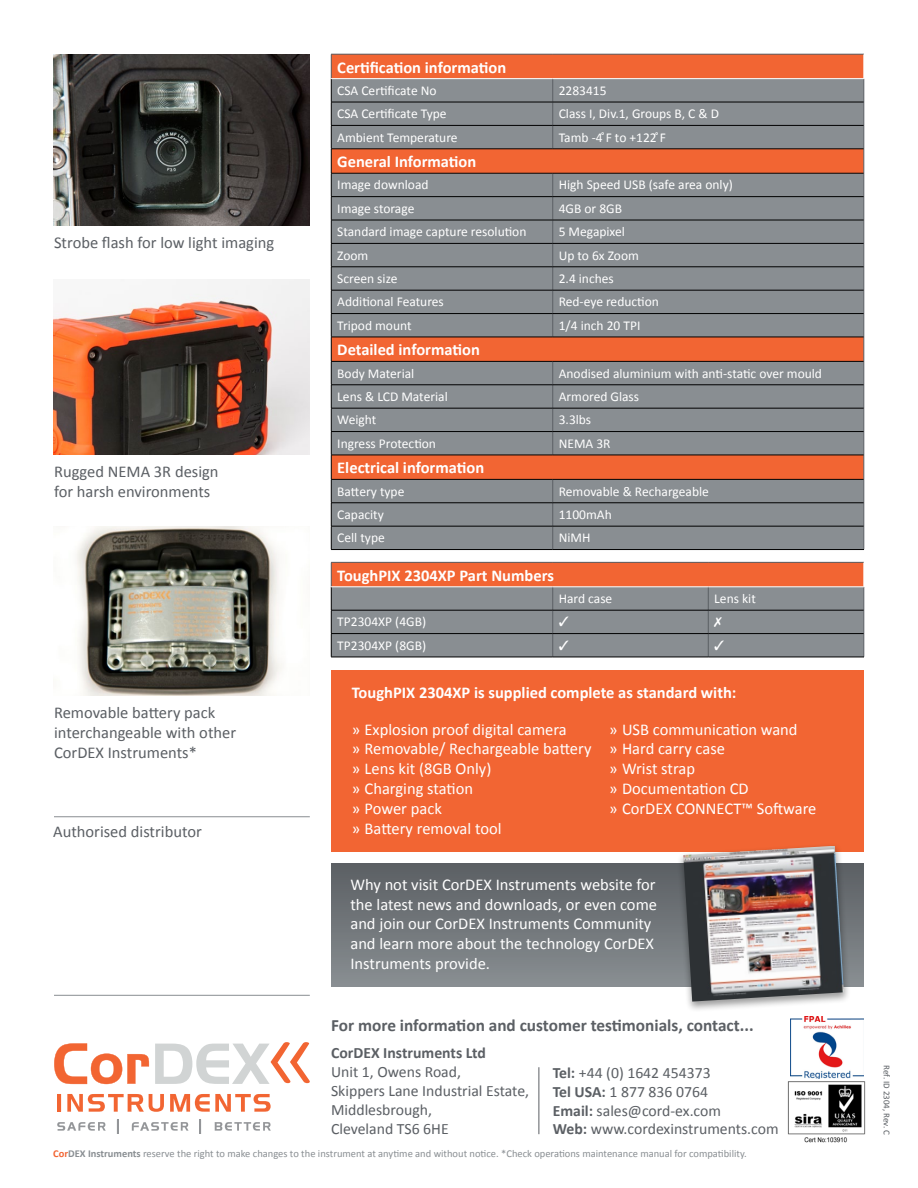
<style>
.page{position:relative;width:918px;height:1188px;background:#fff}
.page>*{position:absolute;margin:0;border:0;box-sizing:border-box;transform-origin:0 0}
.t1{font:700 17.25px "Calibri";color:#5b5f64}
.t2{font:16.5px/19.8px "Calibri";color:#fff}
.t3{font:700 16.5px "Calibri";color:#fff}
.t4{font:16.5px/19.8px "Calibri";color:#5b5f64}
.t5{font:15.75px/18.9px "Calibri";color:#5b5f64}
.t6{font:700 15.75px "Calibri";color:#5b5f64}
.t7{font:13.5px "Calibri";color:#fff}
.t8{font:10.5px "Calibri";color:#898e92}
.t9{font:9px "Calibri";letter-spacing:-.005em;color:#5b5f64}
.s1{font-weight:700}
.s2{font-weight:700;color:#f26533}
</style>
<div class="page">
<hr style="left:539px;top:1067px;width:1px;height:67px;background:#5b5f64">
<svg style="left:54px;top:1043px;width:95px;height:41px"></svg>
<svg style="left:155px;top:1042px;width:155px;height:42px"></svg>
<svg style="left:57px;top:1094px;width:4px;height:18px"></svg>
<svg style="left:67px;top:1094px;width:97px;height:18px"></svg>
<svg style="left:170px;top:1094px;width:101px;height:18px"></svg>
<svg style="left:57px;top:1122px;width:49px;height:9px"></svg>
<svg style="left:117px;top:1120px;width:2px;height:14px"></svg>
<svg style="left:200px;top:1120px;width:1px;height:14px"></svg>
<svg style="left:132px;top:1122px;width:56px;height:9px"></svg>
<svg style="left:215px;top:1122px;width:56px;height:9px"></svg>
<img style="left:790px;top:1016px;width:74px;height:63px">
<img style="left:787px;top:1081px;width:79px;height:62px">
<div style="left:331px;top:54px;width:533px;height:25px;background:#f26533"></div>
<div style="left:332px;top:79px;width:532px;height:470px;background:#898e92"></div>
<svg style="left:332px;top:150px;width:532px;height:329px;background:#9d827b"></svg>
<hr style="left:331px;top:54px;width:222px;height:1px;background:#5b5f64">
<hr style="left:553px;top:54px;width:311px;height:1px;background:#5b5f64">
<svg style="left:553px;top:79px;width:1px;height:70px"></svg>
<svg style="left:553px;top:174px;width:1px;height:163px"></svg>
<svg style="left:553px;top:362px;width:1px;height:93px"></svg>
<svg style="left:553px;top:480px;width:1px;height:69px"></svg>
<hr style="left:331px;top:102px;width:222px;height:1px;background:#000">
<hr style="left:553px;top:102px;width:311px;height:1px;background:#000">
<hr style="left:331px;top:125px;width:222px;height:1px;background:#000">
<hr style="left:553px;top:125px;width:311px;height:1px;background:#000">
<hr style="left:331px;top:149px;width:222px;height:1px;background:#000">
<hr style="left:553px;top:149px;width:311px;height:1px;background:#000">
<hr style="left:331px;top:173px;width:222px;height:1px;background:#000">
<hr style="left:553px;top:173px;width:311px;height:1px;background:#000">
<hr style="left:331px;top:196px;width:222px;height:1px;background:#000">
<hr style="left:553px;top:196px;width:311px;height:1px;background:#000">
<hr style="left:331px;top:220px;width:222px;height:1px;background:#000">
<hr style="left:553px;top:220px;width:311px;height:1px;background:#000">
<hr style="left:331px;top:243px;width:222px;height:1px;background:#000">
<hr style="left:553px;top:243px;width:311px;height:1px;background:#000">
<hr style="left:331px;top:267px;width:222px;height:1px;background:#000">
<hr style="left:553px;top:267px;width:311px;height:1px;background:#000">
<hr style="left:331px;top:290px;width:222px;height:1px;background:#000">
<hr style="left:553px;top:290px;width:311px;height:1px;background:#000">
<hr style="left:331px;top:313px;width:222px;height:1px;background:#000">
<hr style="left:553px;top:313px;width:311px;height:1px;background:#000">
<hr style="left:331px;top:337px;width:222px;height:1px;background:#000">
<hr style="left:553px;top:337px;width:311px;height:1px;background:#000">
<hr style="left:331px;top:361px;width:222px;height:1px;background:#000">
<hr style="left:553px;top:361px;width:311px;height:1px;background:#000">
<hr style="left:331px;top:385px;width:222px;height:1px;background:#000">
<hr style="left:553px;top:385px;width:311px;height:1px;background:#000">
<hr style="left:331px;top:408px;width:222px;height:1px;background:#000">
<hr style="left:553px;top:408px;width:311px;height:1px;background:#000">
<hr style="left:331px;top:431px;width:222px;height:1px;background:#000">
<hr style="left:553px;top:431px;width:311px;height:1px;background:#000">
<hr style="left:331px;top:455px;width:222px;height:1px;background:#000">
<hr style="left:553px;top:455px;width:311px;height:1px;background:#000">
<hr style="left:331px;top:479px;width:222px;height:1px;background:#000">
<hr style="left:553px;top:479px;width:311px;height:1px;background:#000">
<hr style="left:331px;top:503px;width:222px;height:1px;background:#000">
<hr style="left:553px;top:503px;width:311px;height:1px;background:#000">
<hr style="left:331px;top:526px;width:222px;height:1px;background:#000">
<svg style="left:331px;top:54px;width:1px;height:495px"></svg>
<hr style="left:553px;top:526px;width:311px;height:1px;background:#000">
<hr style="left:331px;top:549px;width:222px;height:1px;background:#000">
<hr style="left:553px;top:549px;width:311px;height:1px;background:#000">
<svg style="left:864px;top:79px;width:1px;height:470px"></svg>
<hr style="left:331px;top:78px;width:222px;height:1px;background:#fff">
<hr style="left:553px;top:78px;width:311px;height:1px;background:#fff">
<hr style="left:331px;top:562px;width:222px;height:1px;background:#5b5f64">
<hr style="left:553px;top:562px;width:155px;height:1px;background:#5b5f64">
<hr style="left:708px;top:562px;width:156px;height:1px;background:#5b5f64">
<hr style="left:331px;top:657px;width:222px;height:1px;background:#000">
<hr style="left:553px;top:657px;width:155px;height:1px;background:#000">
<hr style="left:708px;top:657px;width:156px;height:1px;background:#000">
<div style="left:331px;top:670px;width:533px;height:181px;background:#f26533"></div>
<img style="left:53px;top:279px;width:257px;height:175px">
<img style="left:53px;top:54px;width:257px;height:171px">
<img style="left:76px;top:526px;width:206px;height:169px">
<hr style="left:54px;top:816px;width:256px;height:1px;background:#898e92">
<hr style="left:54px;top:995px;width:256px;height:1px;background:#898e92">
<div style="left:331px;top:864px;width:533px;height:122px;background:linear-gradient(to bottom,#5b5f63,#888e91)"></div>
<div style="left:676px;top:843px;width:175px;height:170px;background:#000;opacity:.4"></div>
<img style="left:683px;top:846px;width:161px;height:156px">
<svg style="left:331px;top:563px;width:534px;height:94px;background:#9f8076"></svg>
<p class="t4" style="left:54px;top:232px;width:222px">Strobe flash for low light imaging</p>
<p class="t4" style="left:54px;top:461px;width:166px">Rugged NEMA 3R design for harsh environments</p>
<p class="t4" style="left:54px;top:702px;width:184px">Removable battery pack interchangeable with other<br>CorDEX Instruments*</p>
<p class="t4" style="left:53px;top:821px;width:150px">Authorised distributor</p>
<p class="t3" style="left:337px;top:57px;width:170px">Certification information</p>
<p class="t7" style="left:337px;top:82px;width:101px">CSA Certificate No</p>
<p class="t7" style="left:559px;top:82px;width:49px">2283415</p>
<p class="t7" style="left:337px;top:105px;width:111px">CSA Certificate Type</p>
<p class="t7" style="left:559px;top:105px;width:162px">Class I, Div.1, Groups B, C &amp; D</p>
<p class="t7" style="left:337px;top:129px;width:122px">Ambient Temperature</p>
<p class="t7" style="left:559px;top:129px;width:109px">Tamb -4 ̊F to +122 ̊F</p>
<p class="t3" style="left:337px;top:151px;width:141px">General Information</p>
<p class="t7" style="left:337px;top:177px;width:93px">Image download</p>
<p class="t7" style="left:559px;top:177px;width:176px">High Speed USB (safe area only)</p>
<p class="t7" style="left:337px;top:200px;width:79px">Image storage</p>
<p class="t7" style="left:559px;top:200px;width:65px">4GB or 8GB</p>
<p class="t7" style="left:337px;top:223px;width:191px">Standard image capture resolution</p>
<p class="t7" style="left:559px;top:223px;width:68px">5 Megapixel</p>
<p class="t7" style="left:337px;top:247px;width:33px">Zoom</p>
<p class="t7" style="left:559px;top:247px;width:82px">Up to 6x Zoom</p>
<p class="t7" style="left:337px;top:270px;width:62px">Screen size</p>
<p class="t7" style="left:559px;top:270px;width:57px">2.4 inches</p>
<p class="t7" style="left:337px;top:293px;width:108px">Additional Features</p>
<p class="t7" style="left:559px;top:293px;width:102px">Red-eye reduction</p>
<p class="t7" style="left:337px;top:317px;width:76px">Tripod mount</p>
<p class="t7" style="left:559px;top:317px;width:83px">1/4 inch 20 TPI</p>
<p class="t3" style="left:337px;top:340px;width:144px">Detailed information</p>
<p class="t7" style="left:337px;top:365px;width:79px">Body Material</p>
<p class="t7" style="left:559px;top:365px;width:265px">Anodised aluminium with anti-static over mould</p>
<p class="t7" style="left:337px;top:388px;width:112px">Lens &amp; LCD Material</p>
<p class="t7" style="left:559px;top:388px;width:82px">Armored Glass</p>
<p class="t7" style="left:337px;top:411px;width:41px">Weight</p>
<p class="t7" style="left:559px;top:411px;width:34px">3.3lbs</p>
<p class="t7" style="left:337px;top:435px;width:100px">Ingress Protection</p>
<p class="t7" style="left:559px;top:435px;width:53px">NEMA 3R</p>
<p class="t3" style="left:337px;top:458px;width:149px">Electrical information</p>
<p class="t7" style="left:337px;top:483px;width:69px">Battery type</p>
<p class="t7" style="left:559px;top:483px;width:152px">Removable &amp; Rechargeable</p>
<p class="t7" style="left:337px;top:506px;width:48px">Capacity</p>
<p class="t7" style="left:559px;top:506px;width:55px">1100mAh</p>
<p class="t7" style="left:337px;top:529px;width:49px">Cell type</p>
<p class="t7" style="left:559px;top:529px;width:33px">NiMH</p>
<p class="t3" style="left:337px;top:565px;width:218px">ToughPIX 2304XP Part Numbers</p>
<p class="t7" style="left:559px;top:590px;width:55px">Hard case</p>
<p class="t7" style="left:714px;top:590px;width:43px">Lens kit</p>
<p class="t7" style="left:337px;top:613px;width:90px">TP2304XP (4GB)</p>
<p class="t7" style="left:337px;top:637px;width:90px">TP2304XP (8GB)</p>
<p class="t3" style="left:352px;top:683px;width:386px">ToughPIX 2304XP is supplied complete as standard with:</p>
<p class="t2" style="left:352px;top:719px;width:241px">» Explosion proof digital camera<br>» Removable/ Rechargeable battery » Lens kit (8GB Only)<br>» Charging station<br>» Power pack<br>» Battery removal tool</p>
<p class="t2" style="left:609px;top:719px;width:209px">» USB communication wand<br>» Hard carry case<br>» Wrist strap<br>» Documentation CD<br>» CorDEX CONNECT™ Software</p>
<p class="t2" style="left:350px;top:874px;width:308px">Why not visit CorDEX Instruments website for the latest news and downloads, or even come and join our CorDEX Instruments Community and learn more about the technology CorDEX Instruments provide.</p>
<p class="t1" style="left:331px;top:1014px;width:424px">For more information and customer testimonials, contact...</p>
<p class="t6" style="left:331px;top:1043px;width:156px">CorDEX Instruments Ltd</p>
<p class="t5" style="left:331px;top:1062px;width:200px">Unit 1, Owens Road,<br>Skippers Lane Industrial Estate,<br>Middlesbrough,<br>Cleveland TS6 6HE</p>
<p class="t5" style="left:553px;top:1062px;width:227px"><span class="s1">Tel:</span> +44 (0) 1642 454373<br><span class="s1">Tel USA:</span> 1 877 836 0764<br><span class="s1">Email:</span> sales@cord-ex.com<br><span class="s1">Web:</span> www.cordexinstruments.com</p>
<p class="t8" style="left:53px;top:1147px;width:695px"><span class="s2">Cor</span><span class="s1">DEX Instruments</span> reserve the right to make changes to the instrument at anytime and without notice. *Check operations maintenance manual for compatibility.</p>
<p class="t9" style="left:892px;top:1065px;width:71px;rotate:90deg">Ref. ID 2304, Rev. C</p>
</div>
